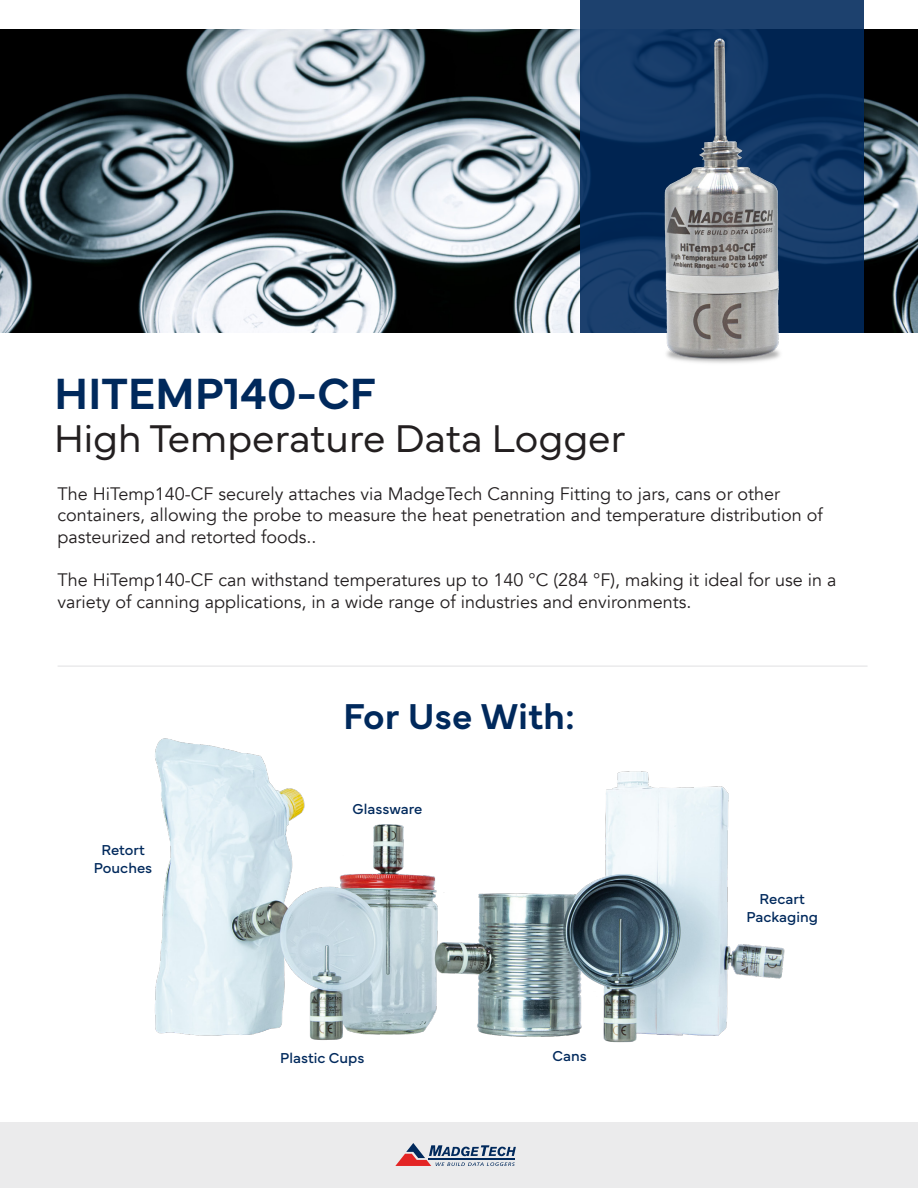
<style>
.page{position:relative;width:918px;height:1188px;background:#fff}
.page>*{position:absolute;margin:0;border:0;box-sizing:border-box;transform-origin:0 0}
.t1{font:600 45.6px "Mundial";color:#00295c}
.t2{font:300 40.35px "Mundial";color:#231f20}
.t3{font:600 37.5px "Mundial";color:#00295c}
.t4{font:18px/21.6px "Avenir";color:#231f20}
.t5{font:15px "Mundial";color:#00295c}
</style>
<div class="page">
<img style="left:155px;top:738px;width:630px;height:305px">
<div style="left:0;top:1123px;width:918px;height:65px;background:#ebebec"></div>
<img style="left:0;top:30px;width:483px;height:302px">
<img style="left:483px;top:0;width:435px;height:363px">
<svg style="left:395px;top:1143px;width:121px;height:23px"></svg>
<hr style="left:429px;top:1158px;width:86px;height:2px;background:#00295c">
<hr style="left:58px;top:665px;width:810px;height:2px;background:#ebebec">
<p class="t1" style="left:54px;top:357px;width:323px">HITEMP140-CF</p>
<p class="t2" style="left:54px;top:407px;width:573px">High Temperature Data Logger</p>
<p class="t4" style="left:58px;top:483px;width:767px">The HiTemp140-CF securely attaches via MadgeTech Canning Fitting to jars, cans or other containers, allowing the probe to measure the heat penetration and temperature distribution of pasteurized and retorted foods..</p>
<p class="t4" style="left:58px;top:569px;width:780px">The HiTemp140-CF can withstand temperatures up to 140 °C (284 °F), making it ideal for use in a variety of canning applications, in a wide range of industries and environments.</p>
<p class="t3" style="left:343px;top:687px;width:233px">For Use With:</p>
<p class="t5" style="left:101px;top:838px;width:45px">Retort</p>
<p class="t5" style="left:94px;top:856px;width:60px">Pouches</p>
<p class="t5" style="left:353px;top:798px;width:71px">Glassware</p>
<p class="t5" style="left:280px;top:1046px;width:86px">Plastic Cups</p>
<p class="t5" style="left:553px;top:1044px;width:36px">Cans</p>
<p class="t5" style="left:760px;top:887px;width:47px">Recart</p>
<p class="t5" style="left:746px;top:905px;width:73px">Packaging</p>
</div>
